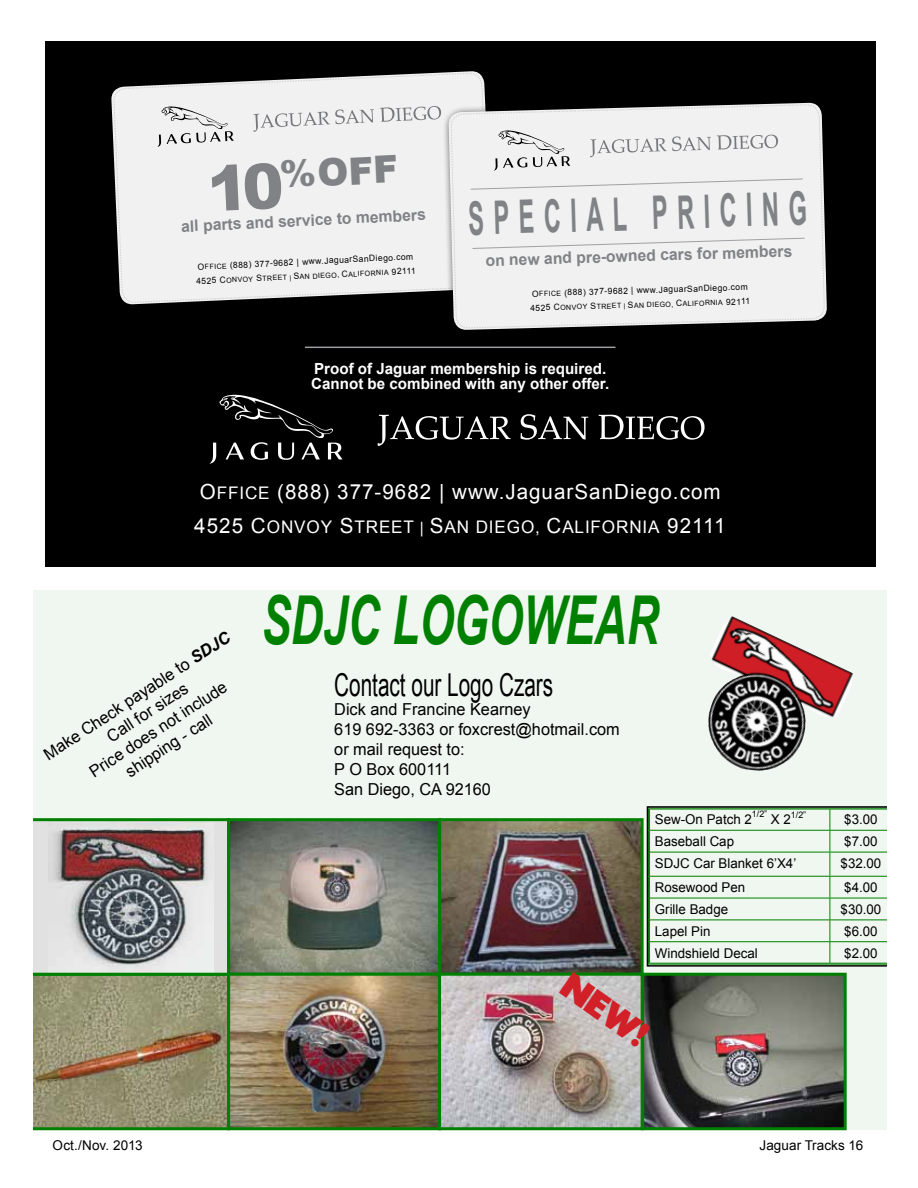
<style>
.page{position:relative;width:918px;height:1188px;background:#fff}
.page>*{position:absolute;margin:0;border:0;box-sizing:border-box;transform-origin:0 0}
.t1{font:italic 700 67.5px "Arial";color:#008000;scale:.66 1}
.t2{font:700 46.35px "Arial";color:#808285;scale:.51 1}
.t3{font:35.85px "Herald";color:#d12028}
.t4{font:31.5px "Arial";color:#000;scale:.66 1}
.t5{font:20.85px "Arial";letter-spacing:.05em;color:#fff}
.t6{font:17.4px "Arial";letter-spacing:.05em;color:#fff}
.t7{font:16.5px/19.8px "Arial";color:#000}
.t8{font:700 15.9px "Arial";color:#808285}
.t9{font:700 15.3px/15.6px "Arial";color:#fff}
.t10{font:13.5px "Arial";color:#000}
.t11{font:9px "Arial";color:#000}
.t12{font:8.55px "Arial";color:#000}
.t13{font:7.2px "Arial";color:#000}
.s1{font-size:7.2px}
.s2{font-size:8.55px}
.s3{font-size:6.45px}
.s4{font-size:17.4px}
.s5{font-size:20.85px}
.s6{font-size:15.6px}
.s7{font-weight:700;font-style:italic}
.s8{font-size:13.5px}
</style>
<div class="page">
<div style="left:45px;top:42px;width:830px;height:525px;background:#000"></div>
<hr style="left:305px;top:347px;width:311px;height:1px;background:#9fa1a4">
<svg style="left:209px;top:395px;width:134px;height:69px"></svg>
<svg style="left:378px;top:415px;width:133px;height:31px"></svg>
<svg style="left:521px;top:414px;width:67px;height:26px"></svg>
<svg style="left:599px;top:415px;width:106px;height:25px"></svg>
<div style="left:33px;top:590px;width:854px;height:540px;background:#f0f7f0"></div>
<svg style="left:647px;top:806px;width:240px;height:161px"></svg>
<img style="left:231px;top:822px;width:409px;height:150px">
<div style="left:227px;top:818px;width:214px;height:158px;border:3px solid #008000"></div>
<div style="left:438px;top:818px;width:206px;height:158px;border:3px solid #008000"></div>
<img style="left:33px;top:818px;width:197px;height:312px">
<img style="left:231px;top:977px;width:612px;height:149px">
<div style="left:227px;top:973px;width:214px;height:157px;border:3px solid #008000"></div>
<div style="left:438px;top:973px;width:206px;height:157px;border:3px solid #008000"></div>
<img style="left:708px;top:616px;width:145px;height:155px">
<div style="left:641px;top:973px;width:206px;height:157px;border:3px solid #008000"></div>
<svg style="left:113px;top:73px;width:712px;height:255px"></svg>
<p class="t8" style="left:181px;top:216px;width:246px;rotate:-3deg">all parts and service to members</p>
<p class="t12" style="left:198px;top:262px;width:217px;rotate:-3deg">O<span class="s1">FFICE</span> (888) 377-9682 | www.JaguarSanDiego.com</p>
<p class="t13" style="left:196px;top:277px;width:221px;rotate:-3deg"><span class="s2">4525 C</span>ONVOY <span class="s2">S</span>TREET <span class="s3">|</span> <span class="s2">S</span>AN DIEGO, <span class="s2">C</span>ALIFORNIA <span class="s2">92111</span></p>
<h2 class="t2" style="left:467px;top:188px;width:665px;rotate:-2deg">SPECIAL PRICING</h2>
<p class="t8" style="left:485px;top:250px;width:308px;rotate:-2deg">on new and pre-owned cars for members</p>
<p class="t12" style="left:532px;top:288px;width:217px;rotate:-2deg">O<span class="s1">FFICE</span> (888) 377-9682 | www.JaguarSanDiego.com</p>
<p class="t13" style="left:530px;top:304px;width:221px;rotate:-2deg"><span class="s2">4525 C</span>ONVOY <span class="s2">S</span>TREET <span class="s3">|</span> <span class="s2">S</span>AN DIEGO, <span class="s2">C</span>ALIFORNIA <span class="s2">92111</span></p>
<p class="t9" style="left:311px;top:361px;width:299px">Proof of Jaguar membership is required.<br>Cannot be combined with any other offer.</p>
<p class="t5" style="left:200px;top:478px;width:522px">O<span class="s4">FFICE</span> (888) 377-9682 | www.JaguarSanDiego.com</p>
<p class="t6" style="left:194px;top:516px;width:533px"><span class="s5">4525 C</span>ONVOY <span class="s5">S</span>TREET <span class="s6">|</span> <span class="s5">S</span>AN DIEGO, <span class="s5">C</span>ALIFORNIA <span class="s5">92111</span></p>
<p class="t7" style="left:40px;top:747px;width:221px;text-align:center;rotate:-33deg">Make Check payable to <span class="s7">SDJC<br></span>Call for sizes<br>Price does not include shipping - call</p>
<h1 class="t1" style="left:261px;top:575px;width:604px">SDJC LOGOWEAR</h1>
<h3 class="t4" style="left:334px;top:664px;width:333px">Contact our Logo Czars</h3>
<p class="t7" style="left:334px;top:700px;width:287px">Dick and Francine Kearney<br>619 692-3363 or foxcrest@hotmail.com or mail request to:<br>P O Box 600111<br>San Diego, CA 92160</p>
<p class="t11" style="left:752px;top:808px;width:17px">1/2”</p>
<p class="t11" style="left:771px;top:809px;width:37px"><span class="s8">X 2</span>1/2”</p>
<p class="t10" style="left:844px;top:811px;width:35px">$3.00</p>
<p class="t10" style="left:655px;top:811px;width:99px">Sew-On Patch 2</p>
<p class="t10" style="left:655px;top:833px;width:81px">Baseball Cap</p>
<p class="t10" style="left:844px;top:833px;width:35px">$7.00</p>
<p class="t10" style="left:655px;top:854px;width:143px">SDJC Car Blanket 6’X4’</p>
<p class="t10" style="left:841px;top:854px;width:42px">$32.00</p>
<p class="t10" style="left:655px;top:878px;width:92px">Rosewood Pen</p>
<p class="t10" style="left:844px;top:878px;width:35px">$4.00</p>
<p class="t10" style="left:655px;top:900px;width:75px">Grille Badge</p>
<p class="t10" style="left:841px;top:900px;width:42px">$30.00</p>
<p class="t10" style="left:655px;top:922px;width:57px">Lapel Pin</p>
<p class="t10" style="left:844px;top:922px;width:35px">$6.00</p>
<p class="t10" style="left:655px;top:944px;width:104px">Windshield Decal</p>
<p class="t10" style="left:844px;top:944px;width:35px">$2.00</p>
<h3 class="t3" style="left:577px;top:965px;width:99px;rotate:35deg">NEW!</h3>
<p class="t10" style="left:53px;top:1137px;width:91px">Oct./Nov. 2013</p>
<p class="t10" style="left:760px;top:1137px;width:105px">Jaguar Tracks 16</p>
</div>
